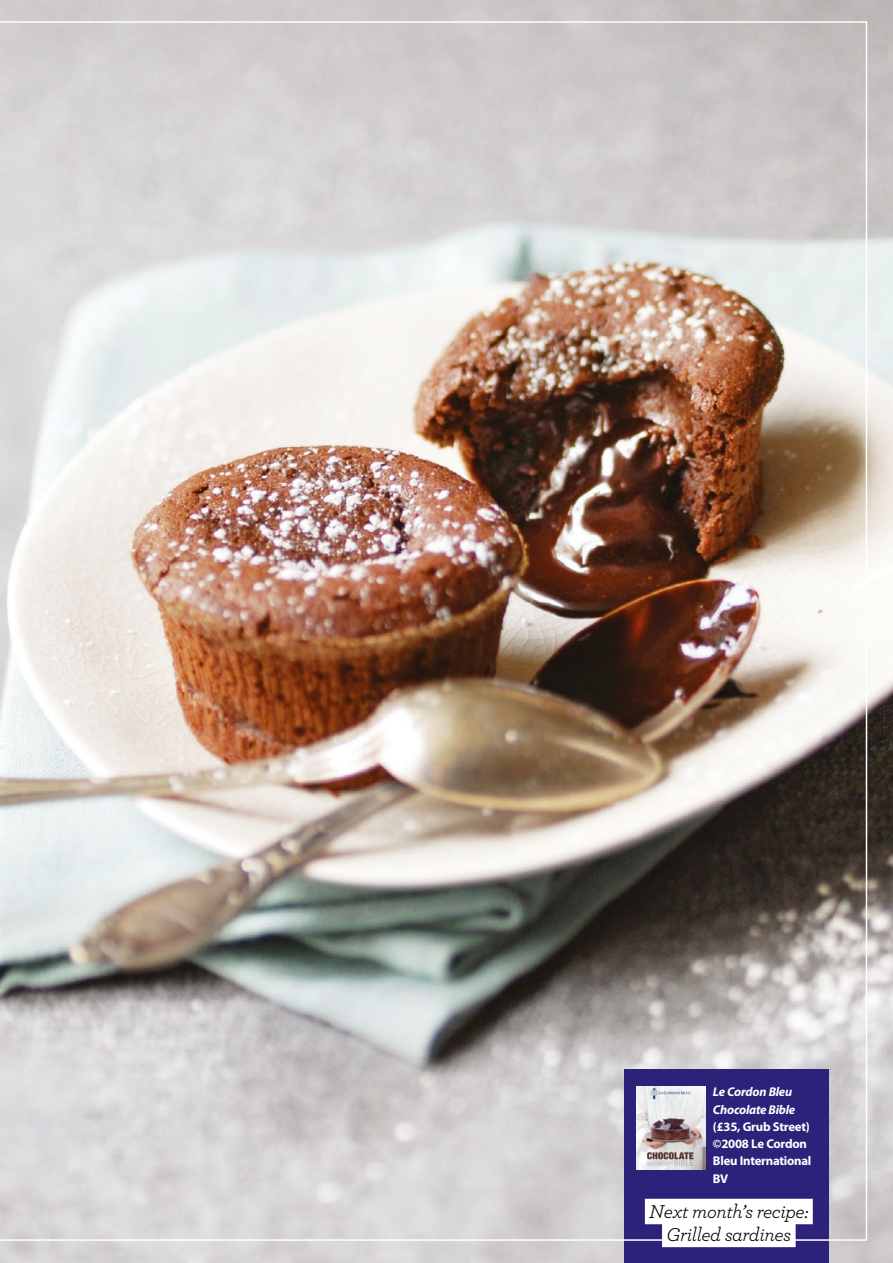
<style>
.page{position:relative;width:893px;height:1263px;background:#fff}
.page>*{position:absolute;margin:0;border:0;box-sizing:border-box;transform-origin:0 0}
.t1{font:italic 19.5px/23px "Archer";letter-spacing:-.02em;color:#000;text-align:center}
.t2{font:700 12.75px/17.2px "Myriad Pro";letter-spacing:-.02em;color:#fff}
.t3{font:italic 700 12.75px/17.2px "Myriad Pro";letter-spacing:-.02em;color:#fff}
.t4{font:300 12px "Myriad Pro";letter-spacing:-.01em;color:#000}
.s1{font-weight:400}
</style>
<div class="page">
<img style="left:0;top:0;width:893px;height:1263px">
<div style="left:624px;top:1070px;width:205px;height:193px;background:#2c227a"></div>
<img style="left:0;top:21px;width:867px;height:1220px">
<div style="left:645px;top:1199px;width:168px;height:25px;background:#fff"></div>
<div style="left:662px;top:1222px;width:134px;height:25px;background:#fff"></div>
<img style="left:637px;top:1087px;width:68px;height:82px">
<p class="t3" style="left:713px;top:1083px;width:84px">Le Cordon Bleu<br>Chocolate Bible</p>
<p class="t2" style="left:713px;top:1117px;width:100px">(£35, Grub Street) ©2008 Le Cordon<br>Bleu International<br>BV</p>
<h1 class="t1" style="left:649px;top:1199px;width:161px">Next month’s recipe:<br>Grilled sardines</h1>
<p class="t4" style="left:701px;top:1208px;width:130px"><span class="s1">April 2020</span> Living France <span class="s1">57</span></p>
</div>
